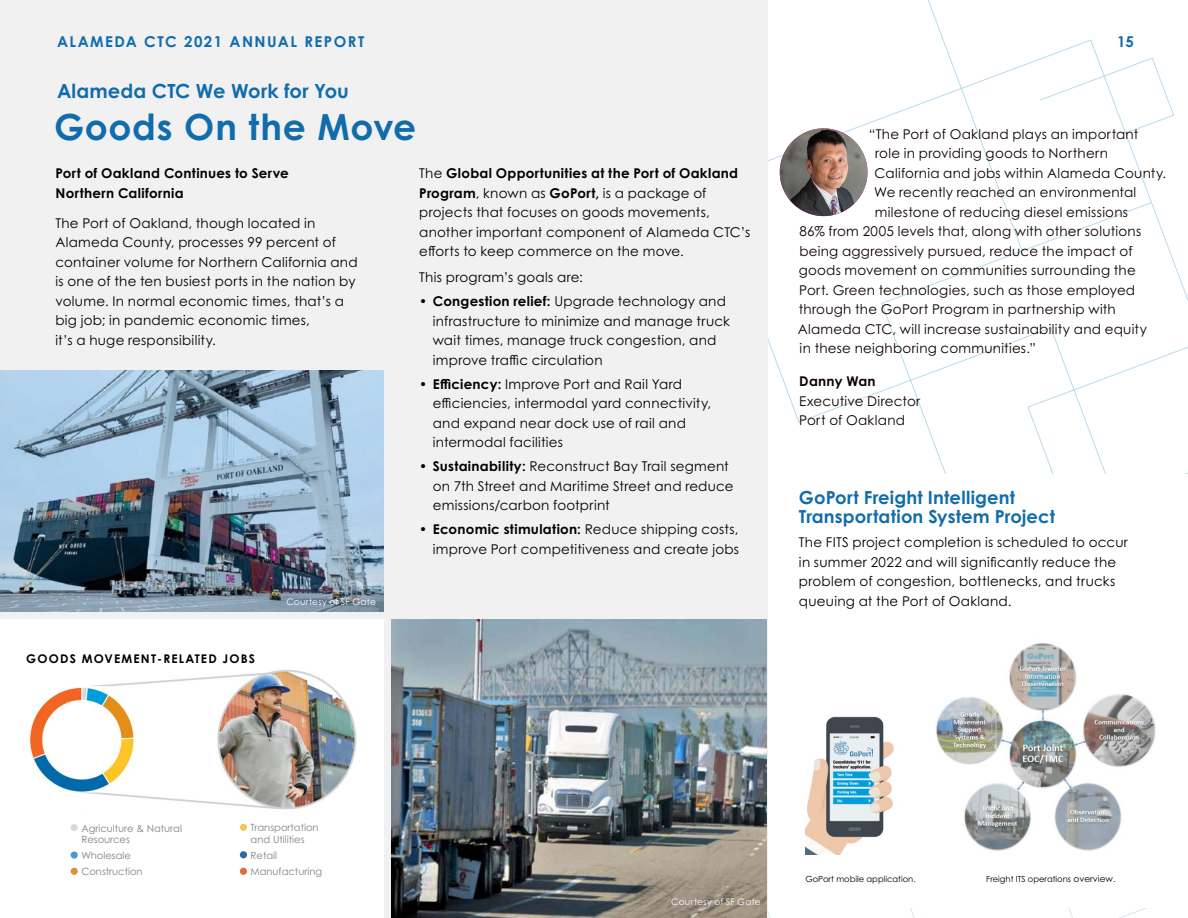
<style>
.page{position:relative;width:1188px;height:918px;background:#fff}
.page>*{position:absolute;margin:0;border:0;box-sizing:border-box;transform-origin:0 0}
.t1{font:700 36px "Century Gothic Pro";letter-spacing:.02em;color:#116cac}
.t2{font:700 19.5px "Century Gothic Pro";letter-spacing:.005em;color:#116cac}
.t3{font:700 18px/19.5px "Century Gothic Pro";letter-spacing:.01em;color:#116cac}
.t4{font:700 15px "Century Gothic Pro";letter-spacing:.1em;color:#116cac}
.t5{font:13.5px/19.5px "Century Gothic Pro";letter-spacing:.02em;color:#000}
.t6{font:13.5px/19.5px "Century Gothic Pro";letter-spacing:.02em;color:#0e0000}
.t7{font:700 13.5px/19.5px "Century Gothic Pro";letter-spacing:.02em;color:#000}
.t8{font:700 13.5px "Century Gothic Pro";letter-spacing:.02em;color:#0e0000}
.t9{font:700 12px "Century Gothic Pro";letter-spacing:.1em;color:#000}
.t10{font:9.9px/12px "Century Gothic Pro";color:#808285}
.t11{font:9px "Century Gothic Pro";letter-spacing:.025em;color:#fff}
.t12{font:8.4px "Century Gothic Pro";color:#000}
.s1{font-weight:700}
.s2{font-size:9px}
</style>
<div class="page">
<svg style="left:768px;top:0;width:420px;height:474px"></svg>
<div style="left:0;top:0;width:768px;height:918px;background:#f1f1f2"></div>
<img style="left:936px;top:643px;width:220px;height:208px">
<img style="left:805px;top:716px;width:89px;height:139px">
<img style="left:392px;top:620px;width:375px;height:298px">
<div style="left:0;top:620px;width:384px;height:298px;background:#fff"></div>
<img style="left:29px;top:669px;width:328px;height:141px">
<div style="left:240px;top:824px;width:7px;height:7px;background:#f7c64e;border-radius:50%"></div>
<div style="left:240px;top:851px;width:7px;height:7px;background:#2c68a5;border-radius:50%"></div>
<div style="left:240px;top:868px;width:7px;height:7px;background:#e16e38;border-radius:50%"></div>
<div style="left:71px;top:824px;width:7px;height:7px;background:#d9dad9;border-radius:50%"></div>
<div style="left:71px;top:852px;width:7px;height:7px;background:#459bd7;border-radius:50%"></div>
<div style="left:71px;top:868px;width:7px;height:7px;background:#d99139;border-radius:50%"></div>
<img style="left:0;top:370px;width:384px;height:242px">
<img style="left:780px;top:128px;width:88px;height:88px;border-radius:44px">
<p class="t4" style="left:57px;top:32px;width:309px">ALAMEDA CTC 2021 ANNUAL REPORT</p>
<h2 class="t2" style="left:57px;top:79px;width:294px">Alameda CTC We Work for You</h2>
<h1 class="t1" style="left:54px;top:105px;width:364px">Goods On the Move</h1>
<p class="t7" style="left:56px;top:163px;width:235px">Port of Oakland Continues to Serve<br>Northern California</p>
<p class="t5" style="left:56px;top:213px;width:304px">The Port of Oakland, though located in Alameda County, processes 99 percent of container volume for Northern California and is one of the ten busiest ports in the nation by volume. In normal economic times, that’s a big job; in pandemic economic times,<br>it’s a huge responsibility.</p>
<p class="t9" style="left:26px;top:651px;width:230px">GOODS MOVEMENT-RELATED JOBS</p>
<p class="t11" style="left:286px;top:596px;width:91px">Courtesy of SF Gate</p>
<p class="t5" style="left:419px;top:164px;width:333px">The <span class="s1">Global Opportunities at the Port of Oakland Program</span>, known as <span class="s1">GoPort,</span> is a package of projects that focuses on goods movements, another important component of Alameda CTC’s efforts to keep commerce on the move.</p>
<p class="t5" style="left:419px;top:268px;width:165px">This program’s goals are:</p>
<p class="t5" style="left:433px;top:292px;width:299px;text-indent:-14px"><span class="s1">• Congestion relief:</span> Upgrade technology and infrastructure to minimize and manage truck wait times, manage truck congestion, and improve traffic circulation</p>
<p class="t5" style="left:433px;top:374px;width:280px;text-indent:-14px"><span class="s1">• Efficiency:</span> Improve Port and Rail Yard efficiencies, intermodal yard connectivity, and expand near dock use of rail and intermodal facilities</p>
<p class="t5" style="left:433px;top:457px;width:302px;text-indent:-14px"><span class="s1">• Sustainability:</span> Reconstruct Bay Trail segment on 7th Street and Maritime Street and reduce emissions/carbon footprint</p>
<p class="t5" style="left:419px;top:520px;width:321px;text-align:right"><span class="s1">• Economic stimulation:</span> Reduce shipping costs, improve Port competitiveness and create jobs</p>
<p class="t4" style="left:1117px;top:32px;width:18px">15</p>
<p class="t6" style="left:869px;top:124px;width:271px">“The Port of Oakland plays an important</p>
<p class="t6" style="left:875px;top:144px;width:234px">role in providing goods to Northern</p>
<p class="t6" style="left:874px;top:163px;width:293px">California and jobs within Alameda County.</p>
<p class="t6" style="left:874px;top:183px;width:264px">We recently reached an environmental</p>
<p class="t6" style="left:875px;top:202px;width:255px">milestone of reducing diesel emissions</p>
<p class="t6" style="left:799px;top:222px;width:343px">86% from 2005 levels that, along with other solutions</p>
<p class="t6" style="left:799px;top:241px;width:335px">being aggressively pursued, reduce the impact of</p>
<p class="t6" style="left:799px;top:261px;width:339px">goods movement on communities surrounding the</p>
<p class="t6" style="left:799px;top:280px;width:337px">Port. Green technologies, such as those employed</p>
<p class="t6" style="left:799px;top:300px;width:318px">through the GoPort Program in partnership with</p>
<p class="t6" style="left:798px;top:319px;width:351px">Alameda CTC, will increase sustainability and equity</p>
<p class="t6" style="left:800px;top:339px;width:238px">in these neighboring communities.”</p>
<p class="t8" style="left:799px;top:373px;width:78px">Danny Wan</p>
<p class="t6" style="left:799px;top:391px;width:123px">Executive Director<br>Port of Oakland</p>
<h3 class="t3" style="left:799px;top:487px;width:258px">GoPort Freight Intelligent<br>Transportation System Project</h3>
<p class="t5" style="left:799px;top:532px;width:331px">The FITS project completion is scheduled to occur in summer 2022 and will significantly reduce the problem of congestion, bottlenecks, and trucks queuing at the Port of Oakland.</p>
<p class="t10" style="left:81px;top:822px;width:102px">Agriculture &amp; Natural<br>Resources</p>
<p class="t10" style="left:81px;top:847px;width:63px;line-height:16.2px">Wholesale<br>Construction</p>
<p class="t10" style="left:251px;top:822px;width:70px">Transportation and Utilities</p>
<p class="t10" style="left:251px;top:847px;width:73px;line-height:16.2px">Retail<br>Manufacturing</p>
<p class="t11" style="left:671px;top:897px;width:91px">Courtesy of SF Gate</p>
<p class="t12" style="left:805px;top:874px;width:112px">GoPort mobile application.</p>
<p class="t12" style="left:986px;top:874px;width:131px">Freight ITS operations <span class="s2">overview.</span></p>
</div>
